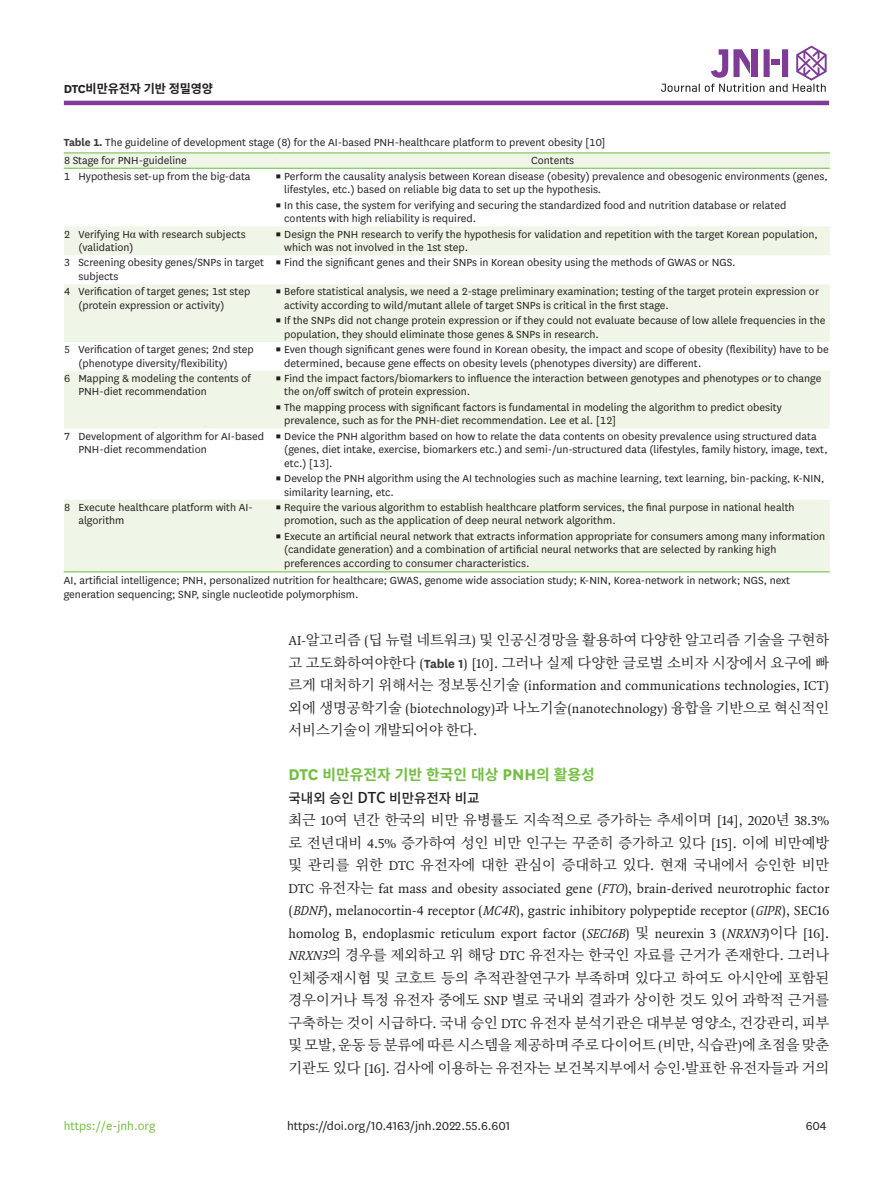
<style>
.page{position:relative;width:893px;height:1191px;background:#fff}
.page>*{position:absolute;margin:0;border:0;box-sizing:border-box;transform-origin:0 0}
.body_title2{font:700 14.85px "Source Han Sans K";color:#74bf43}
.body_p_first{font:14.25px/22.5px "Source Han Serif K";color:#231f20;text-align:justify}
.body_p{font:14.25px/22.5px "Source Han Serif K";color:#231f20}
.body_p_first-2{font:13.8px/22.5px "Quadraat OT";color:#231f20;text-align:justify}
.body_p-2{font:13.8px/22.5px "Quadraat OT";color:#231f20}
.doi_running_footer{font:13.5px "National";color:#231f20}
.t1{font:13.5px "National";color:#74bf43}
.body_title3_stacked{font:500 13.5px "Source Han Sans K";color:#231f20}
.alt-title-type{font:700 12.15px "Source Han Sans K";letter-spacing:-.01em;color:#231f20}
.tbody_entry{font:12px/13.5px "National";color:#231f20}
.table-wrap-foot_p_fi{font:12px/13.5px "National";color:#231f20}
.table-wrap_caption{font:12px "National";color:#231f20}
.thead_entry{font:12px "National";color:#231f20}
.s1{font-family:"National";font-size:13.5px}
.s2{font-weight:700;color:#3e3e3f}
.s3{font-family:"Times New Roman"}
.s4{font-family:"Quadraat OT";font-size:13.8px}
.s5{font-family:"National";font-weight:700;font-size:13.8px;color:#3e3e3f}
.s6{font-family:"Source Han Serif K";font-size:14.25px}
.s7{font-family:"National";font-size:18.15px}
.s8{font-size:15px}
.s9{font-style:italic}
.s10{font-family:"Quadraat OT";font-style:italic;font-size:13.8px}
</style>
<div class="page">
<hr style="left:64px;top:101px;width:765px;height:4px;background:#7e3c97">
<svg style="left:661px;top:46px;width:166px;height:46px"></svg>
<svg style="left:64px;top:153px;width:766px;height:418px;fill:#eff6e8"></svg>
<svg style="left:64px;top:152px;width:14px;height:1px"></svg>
<hr style="left:78px;top:152px;width:198px;height:1px;background:#74bf43">
<hr style="left:276px;top:152px;width:554px;height:1px;background:#74bf43">
<svg style="left:64px;top:168px;width:14px;height:1px"></svg>
<hr style="left:78px;top:168px;width:198px;height:1px;background:#74bf43">
<hr style="left:276px;top:168px;width:554px;height:1px;background:#74bf43">
<svg style="left:64px;top:571px;width:14px;height:1px"></svg>
<hr style="left:78px;top:571px;width:198px;height:1px;background:#74bf43">
<hr style="left:276px;top:571px;width:554px;height:1px;background:#74bf43">
<p class="alt-title-type" style="left:64px;top:81px;width:151px"><span class="s1">DTC</span>비만유전자 기반 정밀영양</p>
<p class="table-wrap_caption" style="left:64px;top:135px;width:543px"><span class="s2">Table 1.</span> The guideline of development stage (8) for the AI-based PNH-healthcare platform to prevent obesity [10]</p>
<p class="thead_entry" style="left:64px;top:152px;width:125px">8 Stage for PNH-guideline</p>
<p class="thead_entry" style="left:531px;top:152px;width:44px">Contents</p>
<p class="tbody_entry" style="left:64px;top:169px;width:8px">1</p>
<p class="tbody_entry" style="left:78px;top:169px;width:174px">Hypothesis set-up from the big-data</p>
<p class="tbody_entry" style="left:284px;top:169px;width:545px;text-indent:-9px">▪ Perform the causality analysis between Korean disease (obesity) prevalence and obesogenic environments (genes, lifestyles, etc.) based on reliable big data to set up the hypothesis.</p>
<p class="tbody_entry" style="left:284px;top:198px;width:504px;text-indent:-9px">▪ In this case, the system for verifying and securing the standardized food and nutrition database or related contents with high reliability is required.</p>
<p class="tbody_entry" style="left:64px;top:227px;width:8px">2</p>
<p class="tbody_entry" style="left:78px;top:227px;width:169px">Verifying H<span class="s3">α</span> with research subjects (validation)</p>
<p class="tbody_entry" style="left:284px;top:227px;width:535px;text-indent:-9px">▪ Design the PNH research to verify the hypothesis for validation and repetition with the target Korean population, which was not involved in the 1st step.</p>
<p class="tbody_entry" style="left:64px;top:255px;width:8px">3</p>
<p class="tbody_entry" style="left:78px;top:255px;width:187px">Screening obesity genes/SNPs in target subjects</p>
<p class="tbody_entry" style="left:276px;top:255px;width:462px">▪ Find the significant genes and their SNPs in Korean obesity using the methods of GWAS or NGS.</p>
<p class="tbody_entry" style="left:64px;top:284px;width:8px">4</p>
<p class="tbody_entry" style="left:78px;top:284px;width:173px">Verification of target genes; 1st step (protein expression or activity)</p>
<p class="tbody_entry" style="left:284px;top:284px;width:536px;text-indent:-9px">▪ Before statistical analysis, we need a 2-stage preliminary examination; testing of the target protein expression or activity according to wild/mutant allele of target SNPs is critical in the first stage.</p>
<p class="tbody_entry" style="left:284px;top:313px;width:543px;text-indent:-9px">▪ If the SNPs did not change protein expression or if they could not evaluate because of low allele frequencies in the population, they should eliminate those genes &amp; SNPs in research.</p>
<p class="tbody_entry" style="left:64px;top:342px;width:8px">5</p>
<p class="tbody_entry" style="left:78px;top:342px;width:177px">Verification of target genes; 2nd step (phenotype diversity/flexibility)</p>
<p class="tbody_entry" style="left:284px;top:342px;width:546px;text-indent:-9px">▪ Even though significant genes were found in Korean obesity, the impact and scope of obesity (flexibility) have to be determined, because gene effects on obesity levels (phenotypes diversity) are different.</p>
<p class="tbody_entry" style="left:64px;top:371px;width:8px">6</p>
<p class="tbody_entry" style="left:78px;top:371px;width:174px">Mapping &amp; modeling the contents of<br>PNH-diet recommendation</p>
<p class="tbody_entry" style="left:284px;top:371px;width:539px;text-indent:-9px">▪ Find the impact factors/biomarkers to influence the interaction between genotypes and phenotypes or to change the on/off switch of protein expression.</p>
<p class="tbody_entry" style="left:284px;top:400px;width:499px;text-indent:-9px">▪ The mapping process with significant factors is fundamental in modeling the algorithm to predict obesity prevalence, such as for the PNH-diet recommendation. Lee et al. [12]</p>
<p class="tbody_entry" style="left:64px;top:429px;width:8px">7</p>
<p class="tbody_entry" style="left:78px;top:429px;width:187px">Development of algorithm for AI-based<br>PNH-diet recommendation</p>
<p class="tbody_entry" style="left:284px;top:429px;width:545px;text-indent:-9px">▪ Device the PNH algorithm based on how to relate the data contents on obesity prevalence using structured data (genes, diet intake, exercise, biomarkers etc.) and semi-/un-structured data (lifestyles, family history, image, text, etc.) [13].</p>
<p class="tbody_entry" style="left:284px;top:471px;width:542px;text-indent:-9px">▪ Develop the PNH algorithm using the AI technologies such as machine learning, text learning, bin-packing, K-NIN, similarity learning, etc.</p>
<p class="tbody_entry" style="left:64px;top:500px;width:8px">8</p>
<p class="tbody_entry" style="left:78px;top:500px;width:176px">Execute healthcare platform with AI&shy;algorithm</p>
<p class="tbody_entry" style="left:284px;top:500px;width:512px;text-indent:-9px">▪ Require the various algorithm to establish healthcare platform services, the final purpose in national health promotion, such as the application of deep neural network algorithm.</p>
<p class="tbody_entry" style="left:284px;top:529px;width:542px;text-indent:-9px">▪ Execute an artificial neural network that extracts information appropriate for consumers among many information (candidate generation) and a combination of artificial neural networks that are selected by ranking high preferences according to consumer characteristics.</p>
<p class="table-wrap-foot_p_fi" style="left:64px;top:573px;width:728px">AI, artificial intelligence; PNH, personalized nutrition for healthcare; GWAS, genome wide association study; K-NIN, Korea-network in network; NGS, next generation sequencing; SNP, single nucleotide polymorphism.</p>
<p class="t1" style="left:64px;top:1116px;width:93px">https://e-jnh.org</p>
<p class="body_p" style="left:289px;top:629px;width:542px"><span class="s4">AI-</span>알고리즘 <span class="s4">(</span>딥 뉴럴 네트워크<span class="s4">)</span> 및 인공신경망을 활용하여 다양한 알고리즘 기술을 구현하 고 고도화하여야한다 <span class="s4">(</span><span class="s5">Table 1</span><span class="s4">) [10].</span> 그러나 실제 다양한 글로벌 소비자 시장에서 요구에 빠</p>
<p class="body_p-2" style="left:289px;top:674px;width:542px"><span class="s6">르게 대처하기 위해서는 정보통신기술</span> (information and communications technologies, ICT) <span class="s6">외에 생명공학기술</span> (biotechnology)<span class="s6">과 나노기술</span>(nanotechnology) <span class="s6">융합을 기반으로 혁신적인</span></p>
<p class="body_p" style="left:289px;top:719px;width:190px">서비스기술이 개발되어야 한다<span class="s4">.</span></p>
<p class="body_title2" style="left:289px;top:766px;width:308px"><span class="s7">DTC</span> 비만유전자 기반 한국인 대상 <span class="s7">PNH</span>의 활용성</p>
<p class="body_title3_stacked" style="left:289px;top:790px;width:193px">국내외 승인 <span class="s8">DTC</span> 비만유전자 비교</p>
<p class="body_p_first" style="left:289px;top:809px;width:542px">최근 <span class="s4">10</span>여 년간 한국의 비만 유병률도 지속적으로 증가하는 추세이며 <span class="s4">[14], 2020</span>년 <span class="s4">38.3% </span>로 전년대비 <span class="s4">4.5%</span> 증가하여 성인 비만 인구는 꾸준히 증가하고 있다 <span class="s4">[15].</span> 이에 비만예방 및 관리를 위한 <span class="s4">DTC</span> 유전자에 대한 관심이 증대하고 있다<span class="s4">.</span> 현재 국내에서 승인한 비만</p>
<p class="body_p_first-2" style="left:289px;top:877px;width:542px">DTC <span class="s6">유전자는</span> fat mass and obesity associated gene (<span class="s9">FTO</span>), brain-derived neurotrophic factor (<span class="s9">BDNF</span>), melanocortin-4 receptor (<span class="s9">MC4R</span>), gastric inhibitory polypeptide receptor (<span class="s9">GIPR</span>), SEC16 homolog B, endoplasmic reticulum export factor (<span class="s9">SEC16B</span>) <span class="s6">및</span> neurexin 3 (<span class="s9">NRXN3</span>)<span class="s6">이다</span> [16].</p>
<p class="body_p_first" style="left:289px;top:944px;width:542px"><span class="s10">NRXN3</span>의 경우를 제외하고 위 해당 <span class="s4">DTC</span> 유전자는 한국인 자료를 근거가 존재한다<span class="s4">.</span> 그러나 인체중재시험 및 코호트 등의 추적관찰연구가 부족하며 있다고 하여도 아시안에 포함된 경우이거나 특정 유전자 중에도 <span class="s4">SNP</span> 별로 국내외 결과가 상이한 것도 있어 과학적 근거를 구축하는 것이 시급하다<span class="s4">.</span> 국내 승인 <span class="s4">DTC</span> 유전자 분석기관은 대부분 영양소<span class="s4">,</span> 건강관리<span class="s4">,</span> 피부 및모발<span class="s4">,</span> 운동등분류에따른시스템을제공하며주로다이어트 <span class="s4">(</span>비만<span class="s4">,</span> 식습관<span class="s4">)</span>에초점을맞춘 기관도 있다 <span class="s4">[16].</span> 검사에 이용하는 유전자는 보건복지부에서 승인<span class="s4">·</span>발표한 유전자들과 거의</p>
<p class="doi_running_footer" style="left:287px;top:1116px;width:225px">https://doi.org/10.4163/jnh.2022.55.6.601</p>
<p class="doi_running_footer" style="left:806px;top:1116px;width:22px">604</p>
</div>
